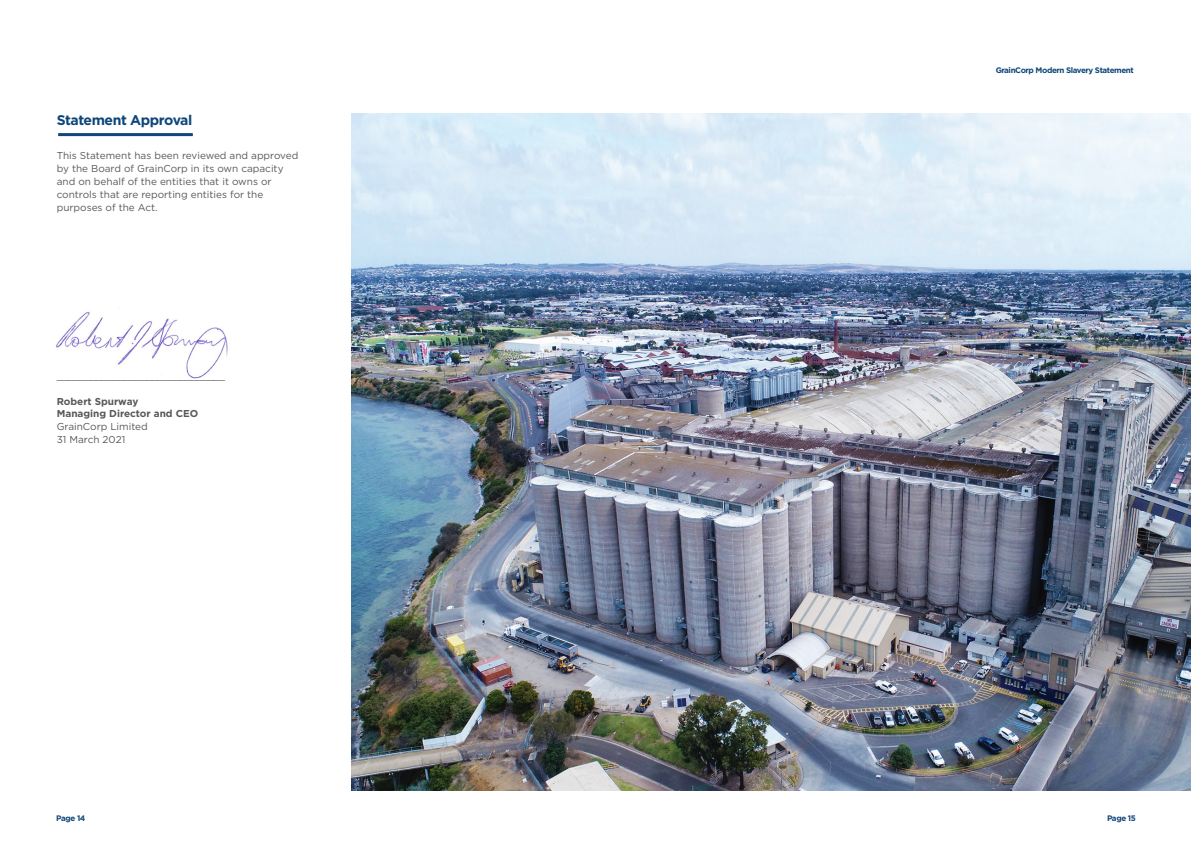
<style>
.page{position:relative;width:1191px;height:842px;background:#fff}
.page>*{position:absolute;margin:0;border:0;box-sizing:border-box;transform-origin:0 0}
.t1{font:700 14px "Gotham";letter-spacing:-.03em;color:#0e467a}
.t2{font:10px/13px "Gotham";color:#57585a}
.t3{font:700 10px/12.7px "Gotham";color:#57585a}
.t4{font:700 8px "Gotham";letter-spacing:-.05em;color:#0e467a}
</style>
<div class="page">
<img style="left:351px;top:255px;width:840px;height:536px">
<hr style="left:58px;top:133px;width:135px;height:3px;background:#0e467a">
<img style="left:56px;top:311px;width:172px;height:68px">
<h1 class="t1" style="left:57px;top:110px;width:137px">Statement Approval</h1>
<p class="t2" style="left:57px;top:149px;width:243px">This Statement has been reviewed and approved by the Board of GrainCorp in its own capacity and on behalf of the entities that it owns or controls that are reporting entities for the purposes of the Act.</p>
<p class="t2" style="left:57px;top:369px;width:170px">______________________________</p>
<p class="t3" style="left:57px;top:394px;width:143px">Robert Spurway<br>Managing Director and CEO</p>
<p class="t2" style="left:57px;top:420px;width:93px;line-height:12.7px">GrainCorp Limited<br>31 March 2021</p>
<p class="t4" style="left:995px;top:65px;width:140px">GrainCorp Modern Slavery Statement</p>
<p class="t4" style="left:56px;top:813px;width:31px">Page 14</p>
<p class="t4" style="left:1107px;top:813px;width:30px">Page 15</p>
</div>
